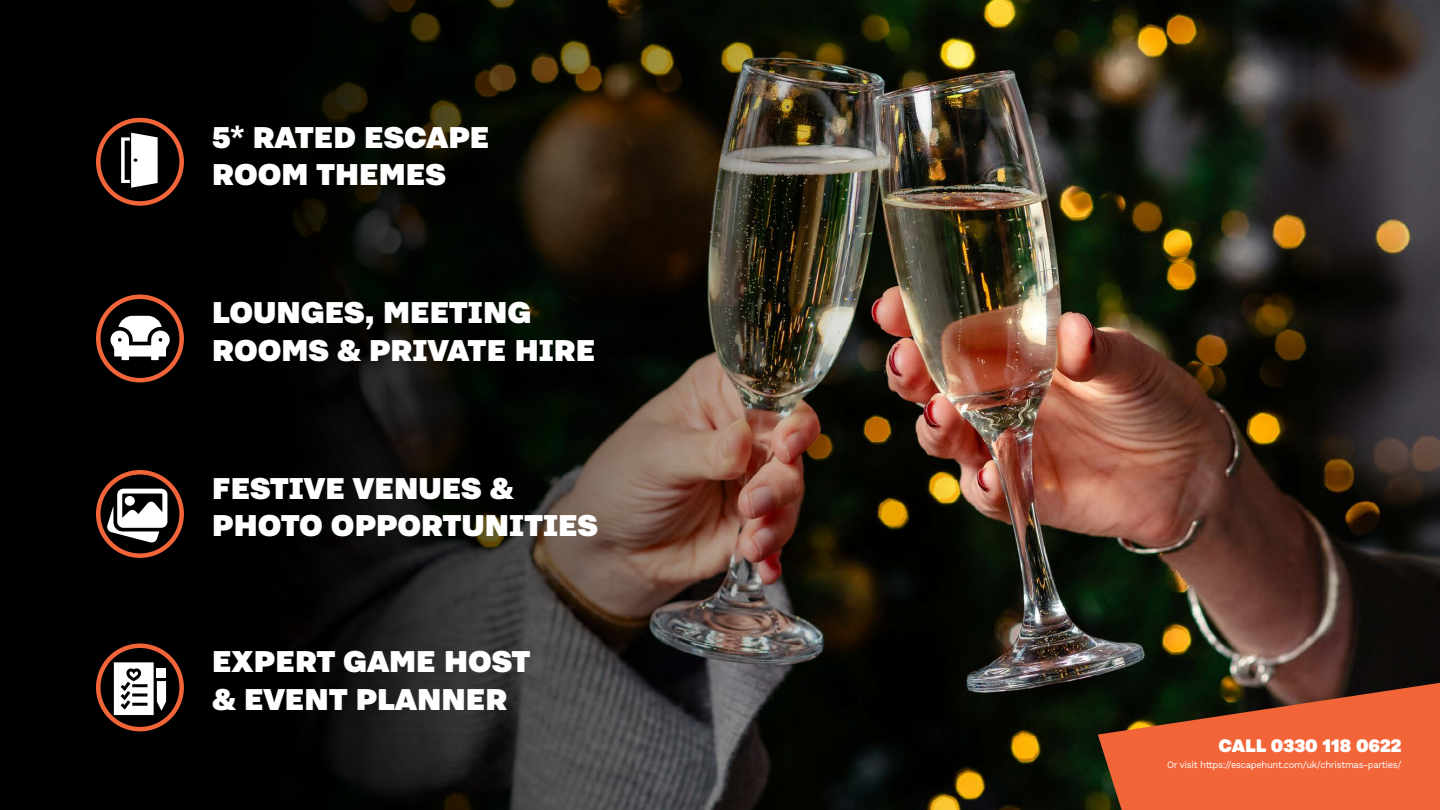
<style>
.page{position:relative;width:1440px;height:810px;background:#fff}
.page>*{position:absolute;margin:0;border:0;box-sizing:border-box;transform-origin:0 0}
.t1{font:900 37.5px/37.5px "Nitti Grotesk";color:#fff}
.t2{font:900 22.5px "Nitti Grotesk";color:#fff}
.t3{font:300 13.5px "Work Sans";color:#fff}
.t4{font:9.75px "Work Sans";letter-spacing:-.03em;color:#fff;scale:.96 1}
</style>
<div class="page">
<img style="left:960px;top:0;width:480px;height:810px">
<div style="left:0;top:0;width:960px;height:810px;background:#000"></div>
<img style="left:293px;top:0;width:667px;height:810px">
<svg style="left:112px;top:120px;width:54px;height:83px"></svg>
<div style="left:96px;top:118px;width:88px;height:88px;border:4px solid #f26539;border-radius:50%"></div>
<svg style="left:111px;top:316px;width:59px;height:44px"></svg>
<div style="left:96px;top:295px;width:88px;height:87px;border:4px solid #f26539;border-radius:50%"></div>
<svg style="left:107px;top:489px;width:60px;height:54px"></svg>
<div style="left:125px;top:496px;width:10px;height:10px;background:#fff;border-radius:50%"></div>
<div style="left:96px;top:470px;width:88px;height:88px;border:4px solid #f26539;border-radius:50%"></div>
<svg style="left:114px;top:662px;width:52px;height:53px"></svg>
<div style="left:96px;top:644px;width:88px;height:87px;border:4px solid #f26539;border-radius:50%"></div>
<svg style="left:1098px;top:683px;width:342px;height:127px;background:#c2552f"></svg>
<p class="t1" style="left:212px;top:117px;width:279px">5* RATED ESCAPE<br>ROOM THEMES</p>
<p class="t1" style="left:212px;top:293px;width:385px">LOUNGES, MEETING<br>ROOMS &amp; PRIVATE HIRE</p>
<p class="t1" style="left:212px;top:468px;width:387px">FESTIVE VENUES &amp;<br>PHOTO OPPORTUNITIES</p>
<p class="t1" style="left:212px;top:641px;width:320px">EXPERT GAME HOST &amp; EVENT PLANNER</p>
<p class="t2" style="left:1219px;top:732px;width:185px">CALL 0330 118 0622</p>
<p class="t4" style="left:1167px;top:757px;width:246px">Or visit https://escapehunt.com/uk/christmas-parties/</p>
<p class="t3" style="left:1375px;top:761px;width:9px">3</p>
</div>
